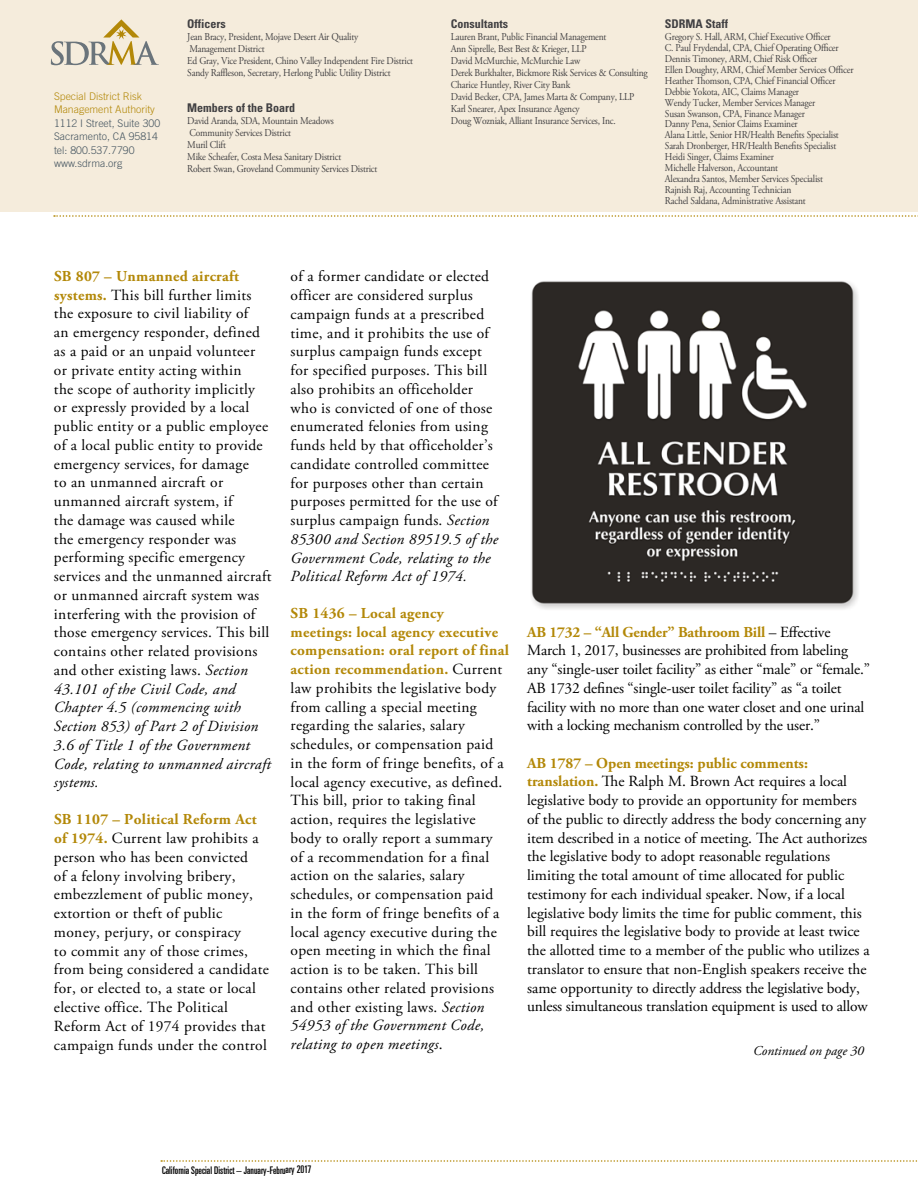
<style>
.page{position:relative;width:918px;height:1188px;background:#fff}
.page>*{position:absolute;margin:0;border:0;box-sizing:border-box;transform-origin:0 0}
.t1{font:15.45px/18.8px "Adobe Garamond Pro";letter-spacing:.02em;color:#000}
.t2{font:15.45px/18.8px "Adobe Garamond Pro";color:#000}
.t3{font:15.45px/18.8px "Adobe Garamond Pro";letter-spacing:-.01em;color:#000}
.t4{font:700 15.15px/18.6px "Adobe Garamond Pro";letter-spacing:.02em;color:#b38808}
.t5{font:700 15.15px "Adobe Garamond Pro";letter-spacing:-.01em;color:#b38808}
.t6{font:700 15.15px "Adobe Garamond Pro";color:#b38808}
.t7{font:italic 13.5px "Adobe Garamond Pro";color:#000}
.t8{font:700 condensed 12px "Univers LT Std";color:#414042}
.t9{font:10.5px/10.9px "Adobe Garamond Pro";letter-spacing:-.02em;color:#414042;scale:.9 1}
.t10{font:300 10.5px/13.5px "Trade Gothic LT Std";color:#455560}
.t11{font:ultra-condensed 10.5px "Univers LT Std";letter-spacing:-.005em;color:#000}
.t12{font:300 10.5px/13.5px "Trade Gothic LT Std";color:#b38808}
.s1{font-weight:700;font-size:15.15px;color:#b38808}
.s2{font-style:italic}
.s3{font-weight:400;font-size:15.45px;color:#000}
</style>
<div class="page">
<svg style="left:161px;top:1160px;width:756px;height:2px"></svg>
<div style="left:0;top:0;width:918px;height:211px;background:#f5ecdc"></div>
<svg style="left:54px;top:215px;width:864px;height:2px"></svg>
<svg style="left:51px;top:19px;width:108px;height:46px"></svg>
<img style="left:531px;top:281px;width:327px;height:328px">
<p class="t12" style="left:54px;top:89px;width:102px">Special District Risk<br>Management Authority</p>
<p class="t10" style="left:54px;top:116px;width:108px">1112 I Street, Suite 300<br>Sacramento, CA 95814 tel: 800.537.7790 www.sdrma.org</p>
<p class="t8" style="left:187px;top:17px;width:40px">Officers</p>
<p class="t9" style="left:187px;top:31px;width:252px;line-height:12px">Jean Bracy, President, Mojave Desert Air Quality<br>Management District<br>Ed Gray, Vice President, Chino Valley Independent Fire District Sandy Raffleson, Secretary, Herlong Public Utility District</p>
<p class="t8" style="left:187px;top:101px;width:109px">Members of the Board</p>
<p class="t9" style="left:187px;top:115px;width:213px;line-height:12px">David Aranda, SDA, Mountain Meadows Community Services District<br>Muril Clift<br>Mike Scheafer, Costa Mesa Sanitary District<br>Robert Swan, Groveland Community Services District</p>
<p class="t8" style="left:451px;top:17px;width:59px">Consultants</p>
<p class="t9" style="left:451px;top:31px;width:220px;line-height:12px">Lauren Brant, Public Financial Management<br>Ann Siprelle, Best Best &amp; Krieger, LLP<br>David McMurchie, McMurchie Law<br>Derek Burkhalter, Bickmore Risk Services &amp; Consulting Charice Huntley, River City Bank<br>David Becker, CPA, James Marta &amp; Company, LLP Karl Snearer, Apex Insurance Agency<br>Doug Wozniak, Alliant Insurance Services, Inc.</p>
<p class="t8" style="left:665px;top:17px;width:65px">SDRMA Staff</p>
<p class="t9" style="left:665px;top:31px;width:211px">Gregory S. Hall, ARM, Chief Executive Officer<br>C. Paul Frydendal, CPA, Chief Operating Officer Dennis Timoney, ARM, Chief Risk Officer<br>Ellen Doughty, ARM, Chief Member Services Officer Heather Thomson, CPA, Chief Financial Officer Debbie Yokota, AIC, Claims Manager<br>Wendy Tucker, Member Services Manager<br>Susan Swanson, CPA, Finance Manager<br>Danny Pena, Senior Claims Examiner<br>Alana Little, Senior HR/Health Benefits Specialist Sarah Dronberger, HR/Health Benefits Specialist Heidi Singer, Claims Examiner<br>Michelle Halverson, Accountant<br>Alexandra Santos, Member Services Specialist<br>Rajnish Raj, Accounting Technician<br>Rachel Saldana, Administrative Assistant</p>
<p class="t4" style="left:54px;top:267px;width:187px">SB 807 – Unmanned aircraft</p>
<p class="t1" style="left:54px;top:286px;width:219px"><span class="s1">systems.</span> This bill further limits the exposure to civil liability of<br>an emergency responder, defined as a paid or an unpaid volunteer or private entity acting within<br>the scope of authority implicitly or expressly provided by a local public entity or a public employee of a local public entity to provide emergency services, for damage<br>to an unmanned aircraft or unmanned aircraft system, if<br>the damage was caused while<br>the emergency responder was performing specific emergency services and the unmanned aircraft or unmanned aircraft system was interfering with the provision of those emergency services. This bill contains other related provisions and other existing laws. <span class="s2">Section<br>43.101 of the Civil Code, and<br>Chapter 4.5 (commencing with<br>Section 853) of Part 2 of Division<br>3.6 of Title 1 of the Government<br>Code, relating to unmanned aircraft systems.</span></p>
<p class="t4" style="left:54px;top:811px;width:204px">SB 1107 – Political Reform Act</p>
<p class="t1" style="left:54px;top:829px;width:216px"><span class="s1">of 1974.</span> Current law prohibits a person who has been convicted<br>of a felony involving bribery, embezzlement of public money, extortion or theft of public money, perjury, or conspiracy<br>to commit any of those crimes, from being considered a candidate for, or elected to, a state or local elective office. The Political<br>Reform Act of 1974 provides that campaign funds under the control</p>
<p class="t1" style="left:291px;top:268px;width:209px">of a former candidate or elected officer are considered surplus campaign funds at a prescribed time, and it prohibits the use of surplus campaign funds except for specified purposes. This bill also prohibits an officeholder who is convicted of one of those enumerated felonies from using funds held by that officeholder’s candidate controlled committee for purposes other than certain purposes permitted for the use of surplus campaign funds. <span class="s2">Section<br>85300 and Section 89519.5 of the<br>Government Code, relating to the<br>Political Reform Act of 1974.</span></p>
<p class="t4" style="left:291px;top:605px;width:220px">SB 1436 – Local agency meetings: local agency executive compensation: oral report of final action recommendation. <span class="s3">Current</span></p>
<p class="t1" style="left:291px;top:679px;width:215px">law prohibits the legislative body from calling a special meeting regarding the salaries, salary schedules, or compensation paid in the form of fringe benefits, of a local agency executive, as defined.<br>This bill, prior to taking final action, requires the legislative body to orally report a summary of a recommendation for a final action on the salaries, salary schedules, or compensation paid in the form of fringe benefits of a local agency executive during the open meeting in which the final action is to be taken. This bill contains other related provisions and other existing laws. <span class="s2">Section<br>54953 of the Government Code, relating to open meetings</span>.</p>
<p class="t5" style="left:527px;top:623px;width:305px">AB 1732 – “All Gender” Bathroom Bill <span class="s3">– Effective</span></p>
<p class="t3" style="left:527px;top:642px;width:344px">March 1, 2017, businesses are prohibited from labeling any “single-user toilet facility” as either “male” or “female.” AB 1732 defines “single-user toilet facility” as “a toilet facility with no more than one water closet and one urinal with a locking mechanism controlled by the user.”</p>
<p class="t6" style="left:527px;top:754px;width:282px">AB 1787 – Open meetings: public comments:</p>
<p class="t2" style="left:527px;top:773px;width:344px"><span class="s1">translation.</span> The Ralph M. Brown Act requires a local legislative body to provide an opportunity for members of the public to directly address the body concerning any item described in a notice of meeting. The Act authorizes the legislative body to adopt reasonable regulations limiting the total amount of time allocated for public testimony for each individual speaker. Now, if a local legislative body limits the time for public comment, this bill requires the legislative body to provide at least twice the allotted time to a member of the public who utilizes a translator to ensure that non-English speakers receive the same opportunity to directly address the legislative body, unless simultaneous translation equipment is used to allow</p>
<p class="t7" style="left:753px;top:1043px;width:112px">Continued on page 30</p>
<p class="t11" style="left:162px;top:1164px;width:151px">California Special District – January-February 2017</p>
</div>
